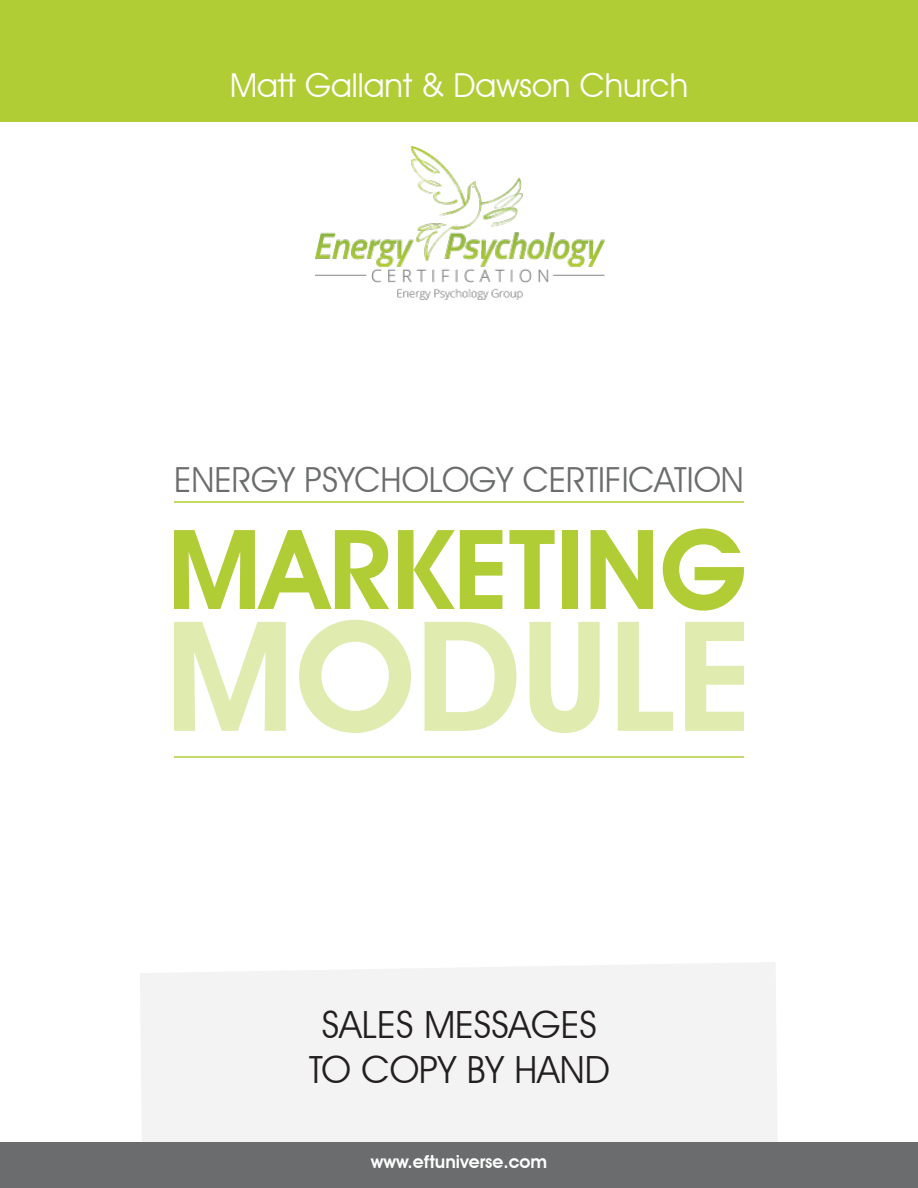
<style>
.page{position:relative;width:918px;height:1188px;background:#fff}
.page>*{position:absolute;margin:0;border:0;box-sizing:border-box;transform-origin:0 0}
.t1{font:37.5px/45px "Avant Garde IT Cby BT";color:#231f20;text-align:center}
.t2{font:34.65px "Avant Garde IT Cby BT";color:#6b6c6d}
.t3{font:33px "Avant Garde IT Cby BT";color:#fff}
.t4{font:600 18px "Avant Garde IT Cby BT";color:#fff}
</style>
<div class="page">
<div style="left:140px;top:962px;width:637px;height:180px;background:#f3f3f3"></div>
<div style="left:0;top:1142px;width:918px;height:46px;background:#6b6c6d"></div>
<div style="left:0;top:0;width:918px;height:122px;background:#b0cd36"></div>
<img style="left:315px;top:146px;width:290px;height:154px">
<svg style="left:174px;top:530px;width:215px;height:79px"></svg>
<svg style="left:398px;top:530px;width:104px;height:79px"></svg>
<svg style="left:509px;top:530px;width:46px;height:79px"></svg>
<div style="left:562px;top:530px;width:15px;height:79px;background:#b0cd36"></div>
<svg style="left:591px;top:530px;width:62px;height:79px"></svg>
<svg style="left:663px;top:529px;width:81px;height:82px"></svg>
<svg style="left:174px;top:622px;width:112px;height:109px"></svg>
<svg style="left:299px;top:620px;width:112px;height:113px"></svg>
<svg style="left:424px;top:622px;width:92px;height:109px"></svg>
<svg style="left:529px;top:622px;width:71px;height:111px"></svg>
<svg style="left:618px;top:622px;width:55px;height:109px"></svg>
<svg style="left:685px;top:622px;width:59px;height:109px"></svg>
<hr style="left:174px;top:501px;width:570px;height:2px;background:#b0cd36">
<hr style="left:174px;top:756px;width:570px;height:2px;background:#b0cd36">
<p class="t3" style="left:230px;top:66px;width:460px">Matt Gallant &amp; Dawson Church</p>
<p class="t2" style="left:174px;top:459px;width:571px">ENERGY PSYCHOLOGY CERTIFICATION</p>
<p class="t1" style="left:309px;top:1001px;width:302px">SALES MESSAGES<br>TO COPY BY HAND</p>
<p class="t4" style="left:371px;top:1151px;width:178px">www.eftuniverse.com</p>
</div>
